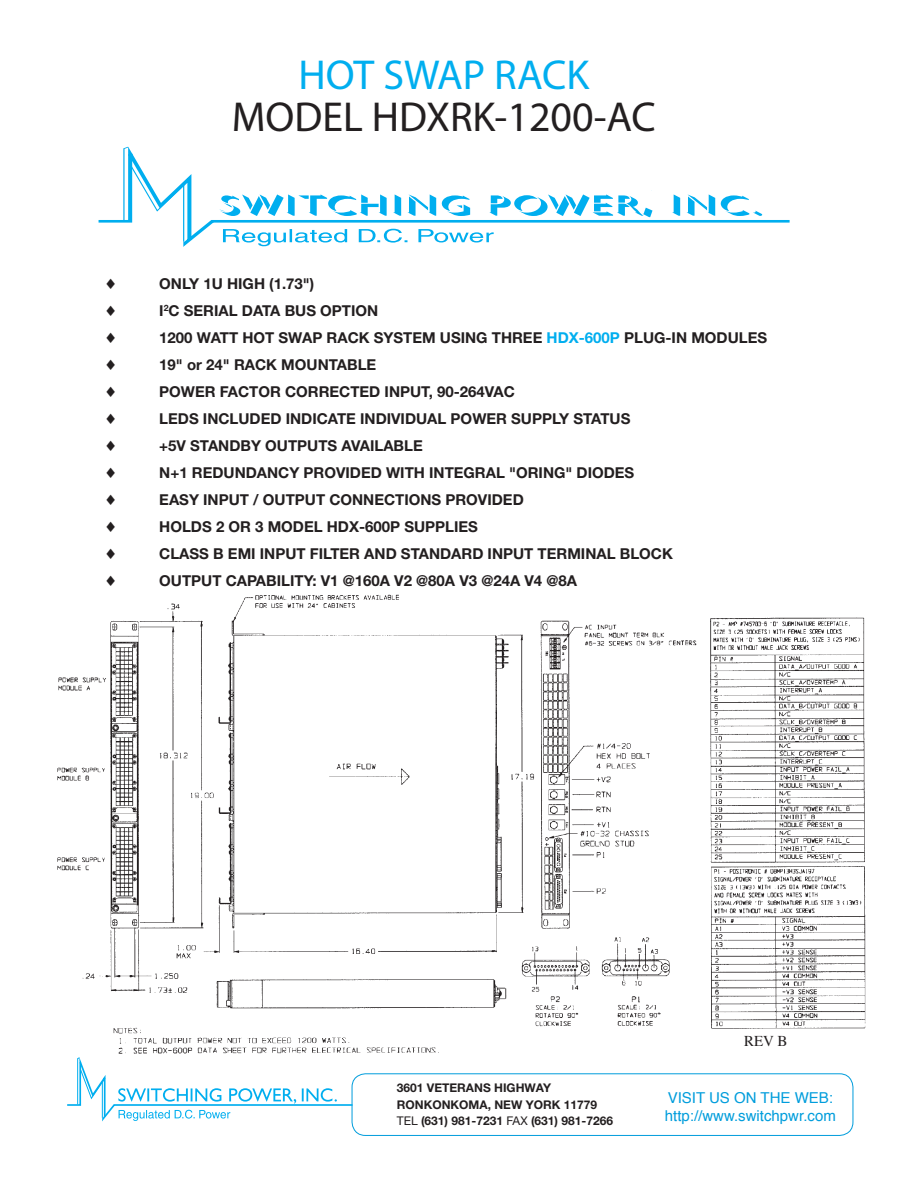
<style>
.page{position:relative;width:918px;height:1188px;background:#fff}
.page>*{position:absolute;margin:0;border:0;box-sizing:border-box;transform-origin:0 0}
.t1{font:900 42px "Helvetica";color:#231f20}
.t2{font:900 42px "Helvetica";color:#00aeef}
.t3{font:700 15px "Helvetica Neue";color:#231f20}
.t4{font:15px/18px "Helvetica";color:#009ddc}
.t5{font:15px "Times";color:#231f20}
.t6{font:700 12px/16.5px "Helvetica Neue";color:#231f20}
.s1{color:#00aeef}
.s2{font-weight:400}
</style>
<div class="page">
<svg style="left:67px;top:1068px;width:787px;height:67px"></svg>
<img style="left:57px;top:594px;width:809px;height:474px">
<svg style="left:99px;top:174px;width:691px;height:73px"></svg>
<svg style="left:122px;top:146px;width:67px;height:101px"></svg>
<h1 class="t2" style="left:298px;top:52px;width:292px">HOT SWAP RACK</h1>
<h1 class="t1" style="left:232px;top:94px;width:426px">MODEL HDXRK-1200-AC</h1>
<p class="t3" style="left:159px;top:274px;width:157px">ONLY 1U HIGH (1.73")</p>
<p class="t3" style="left:159px;top:301px;width:221px">I<sup>2</sup>C SERIAL DATA BUS OPTION</p>
<p class="t3" style="left:159px;top:328px;width:609px">1200 WATT HOT SWAP RACK SYSTEM USING THREE <span class="s1">HDX-600P</span> PLUG-IN MODULES</p>
<p class="t3" style="left:159px;top:355px;width:218px">19" or 24" RACK MOUNTABLE</p>
<p class="t3" style="left:159px;top:382px;width:357px">POWER FACTOR CORRECTED INPUT, 90-264VAC</p>
<p class="t3" style="left:159px;top:409px;width:473px">LEDS INCLUDED INDICATE INDIVIDUAL POWER SUPPLY STATUS</p>
<p class="t3" style="left:159px;top:436px;width:265px">+5V STANDBY OUTPUTS AVAILABLE</p>
<p class="t3" style="left:159px;top:463px;width:477px">N+1 REDUNDANCY PROVIDED WITH INTEGRAL "ORING" DIODES</p>
<p class="t3" style="left:159px;top:490px;width:366px">EASY INPUT / OUTPUT CONNECTIONS PROVIDED</p>
<p class="t3" style="left:159px;top:517px;width:320px">HOLDS 2 OR 3 MODEL HDX-600P SUPPLIES</p>
<p class="t3" style="left:159px;top:544px;width:515px">CLASS B EMI INPUT FILTER AND STANDARD INPUT TERMINAL BLOCK</p>
<p class="t3" style="left:159px;top:571px;width:419px">OUTPUT CAPABILITY: V1 @160A V2 @80A V3 @24A V4 @8A</p>
<p class="t5" style="left:744px;top:1032px;width:45px">REV B</p>
<p class="t6" style="left:397px;top:1079px;width:218px">3601 VETERANS HIGHWAY<br>RONKONKOMA, NEW YORK 11779<br><span class="s2">TEL</span> (631) 981-7231 <span class="s2">FAX</span> (631) 981-7266</p>
<p class="t4" style="left:665px;top:1089px;width:172px">VISIT US ON THE WEB: http://www.switchpwr.com</p>
</div>
